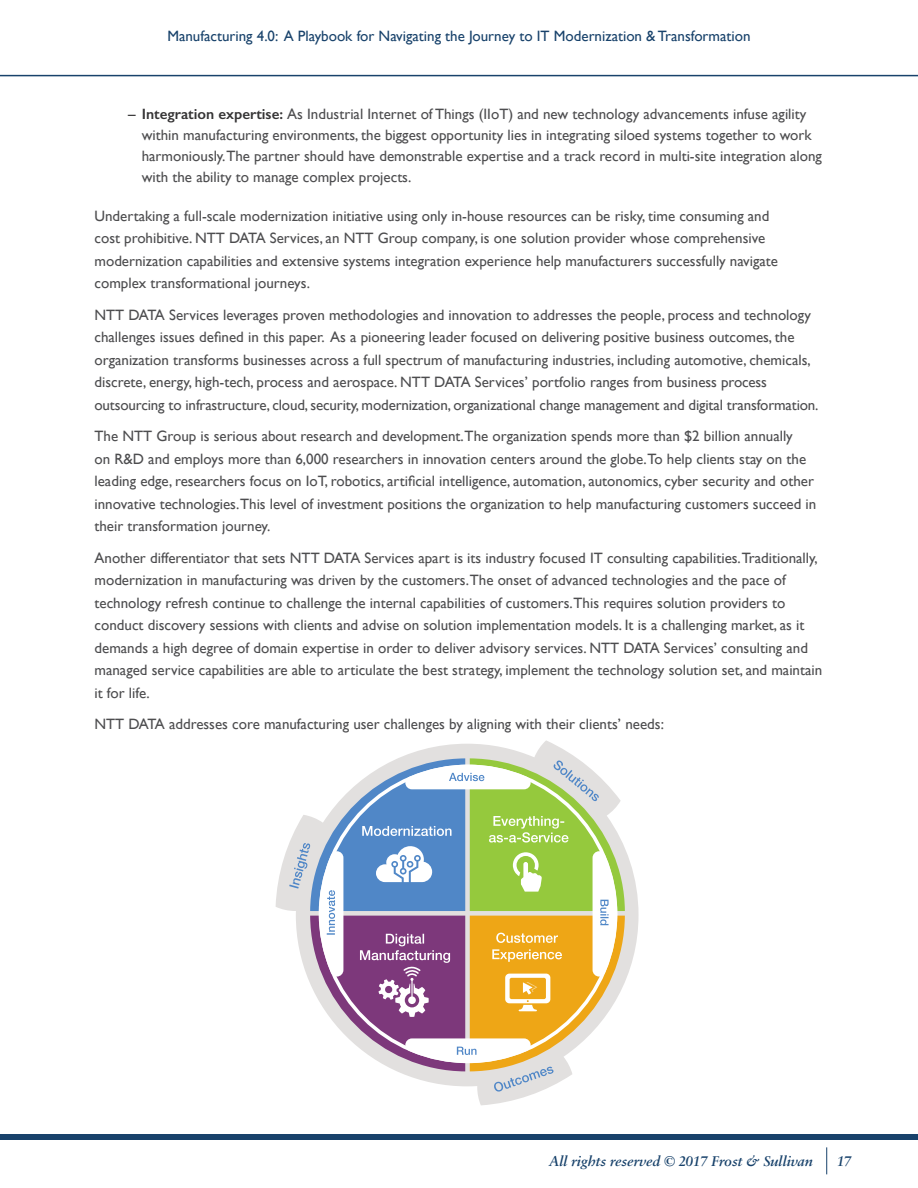
<style>
.page{position:relative;width:918px;height:1188px;background:#fff}
.page>*{position:absolute;margin:0;border:0;box-sizing:border-box;transform-origin:0 0}
.t1{font:15px/22.5px "Gill Sans";color:#4d4d4f}
.t2{font:15px/21px "Gill Sans";color:#4d4d4f}
.t3{font:15px "Gill Sans";color:#18426b}
.t4{font:italic 600 15px "Sabon MT Pro";color:#18426b}
.s1{color:#353435}
.s2{font-weight:600;color:#353435}
</style>
<div class="page">
<div style="left:0;top:1134px;width:918px;height:5px;background:#18426b"></div>
<hr style="left:0;top:75px;width:918px;height:1px;background:#18426b">
<svg style="left:826px;top:1147px;width:1px;height:27px"></svg>
<svg style="left:276px;top:740px;width:363px;height:365px"></svg>
<svg style="left:289px;top:758px;width:336px;height:334px"></svg>
<p class="t3" style="left:167px;top:27px;width:585px">Manufacturing 4.0: A Playbook for Navigating the Journey to IT Modernization &amp; Transformation</p>
<p class="t2" style="left:142px;top:104px;width:682px;text-indent:-14px"><span class="s1">–</span> <span class="s2">Integration expertise:</span> As Industrial Internet of Things (IIoT) and new technology advancements infuse agility within manufacturing environments, the biggest opportunity lies in integrating siloed systems together to work harmoniously.The partner should have demonstrable expertise and a track record in multi-site integration along with the ability to manage complex projects.</p>
<p class="t1" style="left:94px;top:204px;width:685px">Undertaking a full-scale modernization initiative using only in-house resources can be risky, time consuming and cost prohibitive. NTT DATA Services, an NTT Group company, is one solution provider whose comprehensive modernization capabilities and extensive systems integration experience help manufacturers successfully navigate complex transformational journeys.</p>
<p class="t1" style="left:94px;top:303px;width:726px">NTT DATA Services leverages proven methodologies and innovation to addresses the people, process and technology challenges issues defined in this paper. As a pioneering leader focused on delivering positive business outcomes, the organization transforms businesses across a full spectrum of manufacturing industries, including automotive, chemicals, discrete, energy, high-tech, process and aerospace. NTT DATA Services’ portfolio ranges from business process outsourcing to infrastructure, cloud, security, modernization, organizational change management and digital transformation.</p>
<p class="t1" style="left:94px;top:425px;width:723px">The NTT Group is serious about research and development.The organization spends more than $2 billion annually<br>on R&amp;D and employs more than 6,000 researchers in innovation centers around the globe.To help clients stay on the leading edge, researchers focus on IoT, robotics, artificial intelligence, automation, autonomics, cyber security and other innovative technologies.This level of investment positions the organization to help manufacturing customers succeed in their transformation journey.</p>
<p class="t1" style="left:94px;top:546px;width:729px">Another differentiator that sets NTT DATA Services apart is its industry focused IT consulting capabilities.Traditionally, modernization in manufacturing was driven by the customers.The onset of advanced technologies and the pace of technology refresh continue to challenge the internal capabilities of customers.This requires solution providers to conduct discovery sessions with clients and advise on solution implementation models. It is a challenging market, as it demands a high degree of domain expertise in order to deliver advisory services. NTT DATA Services’ consulting and managed service capabilities are able to articulate the best strategy, implement the technology solution set, and maintain it for life.</p>
<p class="t1" style="left:94px;top:713px;width:571px">NTT DATA addresses core manufacturing user challenges by aligning with their clients’ needs:</p>
<p class="t4" style="left:549px;top:1153px;width:265px">All rights reserved © 2017 Frost &amp; Sullivan</p>
<p class="t4" style="left:837px;top:1153px;width:16px">17</p>
</div>
